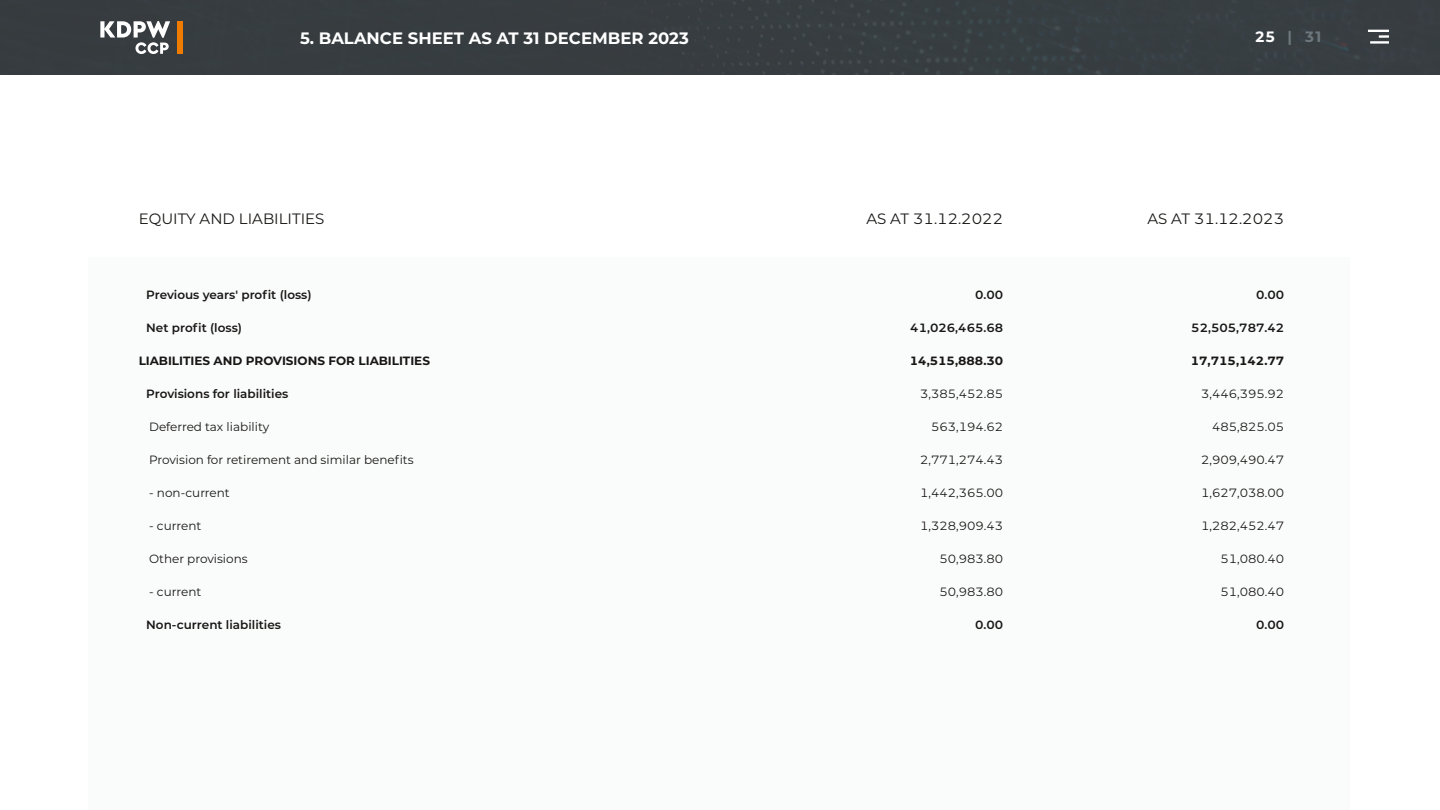
<style>
.page{position:relative;width:1440px;height:810px;background:#fff}
.page>*{position:absolute;margin:0;border:0;box-sizing:border-box;transform-origin:0 0}
.t1{font:700 16.5px "Montserrat";color:#fff}
.t2{font:15px "Montserrat";color:#181715}
.t3{font:700 15px "Montserrat";color:#6d777c}
.t4{font:12px "Montserrat";color:#181715}
.t5{font:600 12px "Montserrat";color:#181715}
.t6{font:700 12px "Montserrat";letter-spacing:-.005em;color:#181715}
.s1{color:#fff}
</style>
<div class="page">
<div style="left:0;top:0;width:1440px;height:75px;background:#373d40"></div>
<hr style="left:1368px;top:30px;width:21px;height:2px;background:#fff">
<svg style="left:1379px;top:35px;width:10px;height:3px"></svg>
<hr style="left:1370px;top:41px;width:19px;height:3px;background:#fff">
<svg style="left:100px;top:21px;width:70px;height:33px"></svg>
<div style="left:178px;top:21px;width:5px;height:33px;background:#ef7c00"></div>
<div style="left:89px;top:257px;width:1261px;height:553px;background:#fafbfb"></div>
<h1 class="t1" style="left:300px;top:28px;width:390px">5. BALANCE SHEET AS AT 31 DECEMBER 2023</h1>
<p class="t3" style="left:1256px;top:27px;width:67px"><span class="s1">25</span> | 31</p>
<p class="t2" style="left:139px;top:209px;width:187px">EQUITY AND LIABILITIES</p>
<p class="t2" style="left:866px;top:209px;width:138px">AS AT 31.12.2022</p>
<p class="t2" style="left:1147px;top:209px;width:138px">AS AT 31.12.2023</p>
<p class="t5" style="left:146px;top:288px;width:167px">Previous years' profit (loss)</p>
<p class="t5" style="left:146px;top:321px;width:97px">Net profit (loss)</p>
<p class="t6" style="left:139px;top:354px;width:293px">LIABILITIES AND PROVISIONS FOR LIABILITIES</p>
<p class="t5" style="left:146px;top:387px;width:144px">Provisions for liabilities</p>
<p class="t4" style="left:149px;top:420px;width:122px">Deferred tax liability</p>
<p class="t4" style="left:149px;top:453px;width:266px">Provision for retirement and similar benefits</p>
<p class="t4" style="left:149px;top:486px;width:82px">- non-current</p>
<p class="t4" style="left:149px;top:519px;width:54px">- current</p>
<p class="t4" style="left:149px;top:552px;width:100px">Other provisions</p>
<p class="t4" style="left:149px;top:585px;width:54px">- current</p>
<p class="t5" style="left:146px;top:618px;width:136px">Non-current liabilities</p>
<p class="t5" style="left:975px;top:287px;width:30px">0.00</p>
<p class="t5" style="left:910px;top:320px;width:94px">41,026,465.68</p>
<p class="t6" style="left:910px;top:353px;width:95px">14,515,888.30</p>
<p class="t4" style="left:920px;top:386px;width:85px">3,385,452.85</p>
<p class="t4" style="left:931px;top:419px;width:74px">563,194.62</p>
<p class="t4" style="left:920px;top:452px;width:85px">2,771,274.43</p>
<p class="t4" style="left:920px;top:485px;width:85px">1,442,365.00</p>
<p class="t4" style="left:920px;top:518px;width:85px">1,328,909.43</p>
<p class="t4" style="left:939px;top:551px;width:65px">50,983.80</p>
<p class="t4" style="left:939px;top:584px;width:65px">50,983.80</p>
<p class="t5" style="left:975px;top:617px;width:30px">0.00</p>
<p class="t5" style="left:1256px;top:287px;width:30px">0.00</p>
<p class="t5" style="left:1191px;top:320px;width:94px">52,505,787.42</p>
<p class="t6" style="left:1191px;top:353px;width:95px">17,715,142.77</p>
<p class="t4" style="left:1201px;top:386px;width:85px">3,446,395.92</p>
<p class="t4" style="left:1212px;top:419px;width:74px">485,825.05</p>
<p class="t4" style="left:1201px;top:452px;width:85px">2,909,490.47</p>
<p class="t4" style="left:1201px;top:485px;width:85px">1,627,038.00</p>
<p class="t4" style="left:1201px;top:518px;width:85px">1,282,452.47</p>
<p class="t4" style="left:1220px;top:551px;width:65px">51,080.40</p>
<p class="t4" style="left:1220px;top:584px;width:65px">51,080.40</p>
<p class="t5" style="left:1256px;top:617px;width:30px">0.00</p>
</div>
